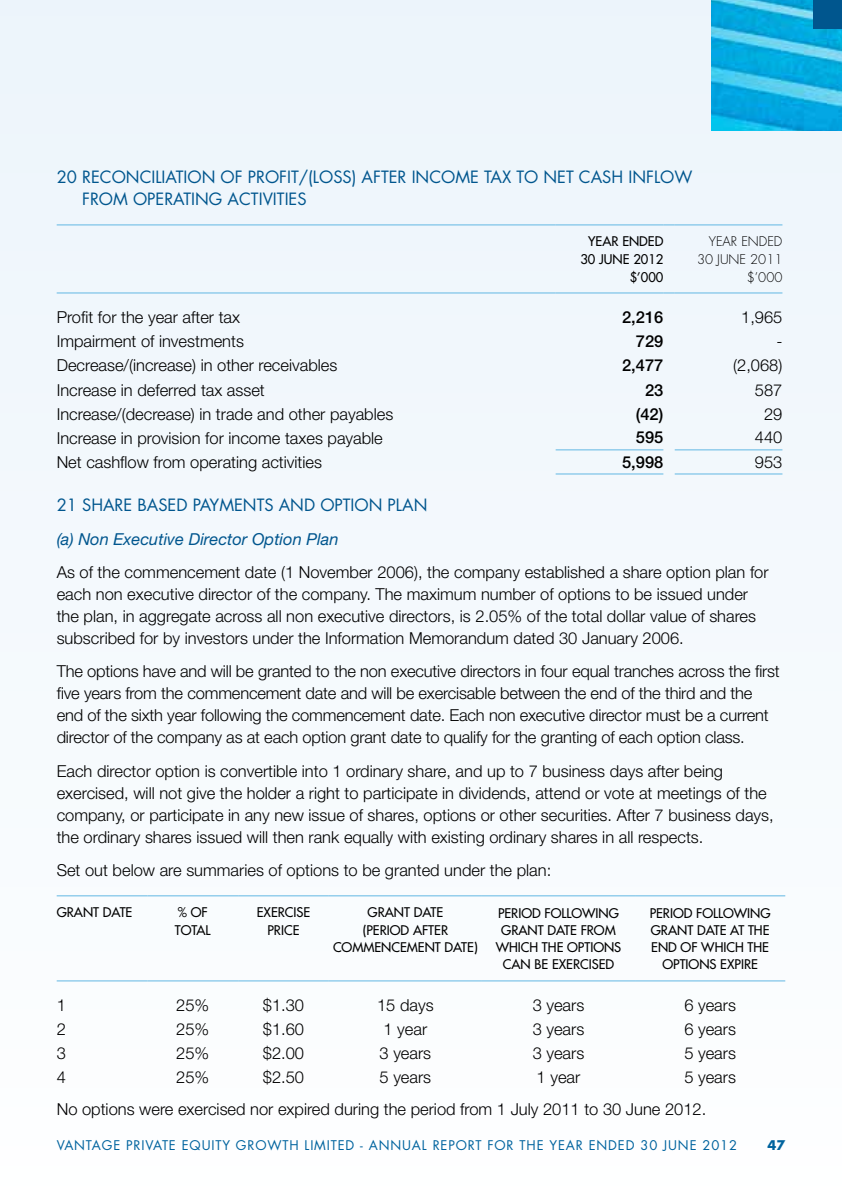
<style>
.page{position:relative;width:842px;height:1191px;background:#f4f9fd}
.page>*{position:absolute;margin:0;border:0;box-sizing:border-box;transform-origin:0 0}
.t1{font:300 16.4px/22px "Helvetica Neue LT Std";color:#000}
.t2{font:16.4px/22px "Futura";color:#00568e}
.t3{font:italic 16.4px "Helvetica Neue LT Std";color:#00568e}
.t4{font:500 16.4px "Helvetica Neue LT Std";color:#000}
.t5{font:13px/18px "Futura";color:#000}
.t6{font:13px "Futura";letter-spacing:.065em;color:#00639e}
.t7{font:300 13px/18px "Futura";color:#000;text-align:right}
.t8{font:700 13px "Futura";color:#00639e}
</style>
<div class="page">
<img style="left:711px;top:0;width:131px;height:130px">
<div style="left:814px;top:0;width:28px;height:28px;background:#00568e"></div>
<hr style="left:556px;top:449px;width:107px;height:1px;background:#61b7e3">
<hr style="left:675px;top:449px;width:107px;height:1px;background:#61b7e3">
<hr style="left:556px;top:473px;width:107px;height:1px;background:#61b7e3">
<hr style="left:675px;top:473px;width:107px;height:1px;background:#61b7e3">
<hr style="left:57px;top:224px;width:499px;height:1px;background:#61b7e3">
<hr style="left:556px;top:224px;width:107px;height:1px;background:#61b7e3">
<svg style="left:663px;top:224px;width:12px;height:1px"></svg>
<hr style="left:675px;top:224px;width:107px;height:1px;background:#61b7e3">
<hr style="left:57px;top:292px;width:499px;height:1px;background:#61b7e3">
<hr style="left:556px;top:292px;width:107px;height:1px;background:#61b7e3">
<svg style="left:663px;top:292px;width:12px;height:1px"></svg>
<hr style="left:675px;top:292px;width:107px;height:1px;background:#61b7e3">
<hr style="left:57px;top:895px;width:90px;height:1px;background:#61b7e3">
<hr style="left:147px;top:895px;width:91px;height:1px;background:#61b7e3">
<hr style="left:238px;top:895px;width:91px;height:1px;background:#61b7e3">
<hr style="left:329px;top:895px;width:153px;height:1px;background:#61b7e3">
<hr style="left:482px;top:895px;width:153px;height:1px;background:#61b7e3">
<hr style="left:635px;top:895px;width:150px;height:1px;background:#61b7e3">
<hr style="left:57px;top:980px;width:90px;height:1px;background:#61b7e3">
<hr style="left:147px;top:980px;width:91px;height:1px;background:#61b7e3">
<hr style="left:238px;top:980px;width:91px;height:1px;background:#61b7e3">
<hr style="left:329px;top:980px;width:153px;height:1px;background:#61b7e3">
<hr style="left:482px;top:980px;width:153px;height:1px;background:#61b7e3">
<hr style="left:635px;top:980px;width:150px;height:1px;background:#61b7e3">
<p class="t2" style="left:82px;top:166px;width:612px;text-indent:-25px">20 RECONCILIATION OF PROF IT/(LOSS) AFTER INCOME TAX TO NET CASH INF LOW<br>FROM OPERATING ACTIVITIES</p>
<p class="t5" style="left:588px;top:232px;width:9px">YEAR</p>
<p class="t5" style="left:622px;top:232px;width:9px">ENDED</p>
<p class="t5" style="left:580px;top:250px;width:33px">30 JUNE</p>
<p class="t5" style="left:630px;top:250px;width:35px">2012 $’000</p>
<p class="t7" style="left:709px;top:232px;width:9px">YEAR</p>
<p class="t7" style="left:697px;top:232px;width:87px">ENDED<br>30 JUNE 2011 $’000</p>
<p class="t1" style="left:57px;top:306px;width:185px">Profit for the year after tax</p>
<p class="t4" style="left:622px;top:307px;width:43px">2,216</p>
<p class="t1" style="left:741px;top:306px;width:43px">1,965</p>
<p class="t1" style="left:57px;top:330px;width:189px">Impairment of investments</p>
<p class="t4" style="left:636px;top:332px;width:29px">729</p>
<p class="t1" style="left:776px;top:330px;width:8px">-</p>
<p class="t1" style="left:57px;top:354px;width:282px">Decrease/(increase) in other receivables</p>
<p class="t4" style="left:622px;top:356px;width:43px">2,477</p>
<p class="t1" style="left:733px;top:354px;width:51px">(2,068)</p>
<p class="t1" style="left:57px;top:378px;width:210px">Increase in deferred tax asset</p>
<p class="t4" style="left:645px;top:380px;width:20px">23</p>
<p class="t1" style="left:755px;top:378px;width:29px">587</p>
<p class="t1" style="left:57px;top:402px;width:338px">Increase/(decrease) in trade and other payables</p>
<p class="t4" style="left:636px;top:404px;width:29px">(42)</p>
<p class="t1" style="left:764px;top:402px;width:20px">29</p>
<p class="t1" style="left:57px;top:426px;width:328px">Increase in provision for income taxes payable</p>
<p class="t4" style="left:636px;top:428px;width:29px">595</p>
<p class="t1" style="left:755px;top:426px;width:29px">440</p>
<p class="t1" style="left:57px;top:450px;width:267px">Net cashflow from operating activities</p>
<p class="t4" style="left:622px;top:452px;width:43px">5,998</p>
<p class="t1" style="left:755px;top:450px;width:29px">953</p>
<p class="t2" style="left:57px;top:494px;width:372px">21 SHARE BASED PAYMENTS AND OPTION PLAN</p>
<p class="t3" style="left:57px;top:529px;width:283px">(a) Non Executive Director Option Plan</p>
<p class="t1" style="left:57px;top:560px;width:713px">As of the commencement date (1 November 2006), the company established a share option plan for each non executive director of the company. The maximum number of options to be issued under the plan, in aggregate across all non executive directors, is 2.05% of the total dollar value of shares subscribed for by investors under the Information Memorandum dated 30 January 2006.</p>
<p class="t1" style="left:57px;top:660px;width:725px">The options have and will be granted to the non executive directors in four equal tranches across the first five years from the commencement date and will be exercisable between the end of the third and the end of the sixth year following the commencement date. Each non executive director must be a current director of the company as at each option grant date to qualify for the granting of each option class.</p>
<p class="t1" style="left:57px;top:759px;width:718px">Each director option is convertible into 1 ordinary share, and up to 7 business days after being exercised, will not give the holder a right to participate in dividends, attend or vote at meetings of the company, or participate in any new issue of shares, options or other securities. After 7 business days, the ordinary shares issued will then rank equally with existing ordinary shares in all respects.</p>
<p class="t1" style="left:57px;top:858px;width:496px">Set out below are summaries of options to be granted under the plan:</p>
<p class="t5" style="left:57px;top:903px;width:10px">GRANT</p>
<p class="t5" style="left:103px;top:903px;width:9px">DATE</p>
<p class="t5" style="left:175px;top:904px;width:34px;line-height:17px">% OF<br>TOTAL</p>
<p class="t5" style="left:257px;top:903px;width:8px">EXERCI</p>
<p class="t5" style="left:296px;top:903px;width:14px">SE</p>
<p class="t5" style="left:368px;top:903px;width:10px">GRANT</p>
<p class="t5" style="left:414px;top:903px;width:9px">DATE</p>
<p class="t5" style="left:363px;top:920px;width:19px">(PERIOD</p>
<p class="t5" style="left:413px;top:920px;width:23px">AFTER</p>
<p class="t5" style="left:333px;top:937px;width:10px">COMMENCEMENT</p>
<p class="t5" style="left:445px;top:937px;width:9px">DATE</p>
<p class="t5" style="left:474px;top:937px;width:5px">)</p>
<p class="t5" style="left:498px;top:903px;width:15px">PERIOD</p>
<p class="t5" style="left:544px;top:903px;width:16px">FOLLOWING</p>
<p class="t5" style="left:501px;top:920px;width:10px">GRANT</p>
<p class="t5" style="left:547px;top:920px;width:9px">DATE</p>
<p class="t5" style="left:581px;top:920px;width:17px">FROM</p>
<p class="t5" style="left:496px;top:937px;width:10px">WHICH</p>
<p class="t5" style="left:542px;top:937px;width:8px">THE</p>
<p class="t5" style="left:567px;top:937px;width:26px">OPTION</p>
<p class="t5" style="left:614px;top:937px;width:8px">S</p>
<p class="t5" style="left:503px;top:954px;width:10px">CAN</p>
<p class="t5" style="left:534px;top:954px;width:25px">BE EXERCI</p>
<p class="t5" style="left:592px;top:954px;width:16px">SED</p>
<p class="t5" style="left:650px;top:903px;width:15px">PERIOD</p>
<p class="t5" style="left:696px;top:903px;width:16px">FOLLOWING</p>
<p class="t5" style="left:651px;top:920px;width:10px">GRANT</p>
<p class="t5" style="left:697px;top:920px;width:9px">DATE</p>
<p class="t5" style="left:730px;top:920px;width:26px">AT THE</p>
<p class="t5" style="left:651px;top:937px;width:10px">END</p>
<p class="t5" style="left:681px;top:937px;width:31px">OF WHICH</p>
<p class="t5" style="left:748px;top:937px;width:8px">THE</p>
<p class="t5" style="left:662px;top:954px;width:26px">OPTION</p>
<p class="t5" style="left:710px;top:954px;width:38px">S EXPIRE</p>
<p class="t5" style="left:268px;top:920px;width:14px">PRICE</p>
<p class="t1" style="left:57px;top:994px;width:11px">1</p>
<p class="t1" style="left:176px;top:994px;width:35px">25%</p>
<p class="t1" style="left:263px;top:994px;width:43px">$1.30</p>
<p class="t1" style="left:377px;top:994px;width:58px">15 days</p>
<p class="t1" style="left:533px;top:994px;width:53px">3 years</p>
<p class="t1" style="left:684px;top:994px;width:53px">6 years</p>
<p class="t1" style="left:57px;top:1018px;width:11px">2</p>
<p class="t1" style="left:176px;top:1018px;width:35px">25%</p>
<p class="t1" style="left:263px;top:1018px;width:43px">$1.60</p>
<p class="t1" style="left:383px;top:1018px;width:45px">1 year</p>
<p class="t1" style="left:533px;top:1018px;width:53px">3 years</p>
<p class="t1" style="left:684px;top:1018px;width:53px">6 years</p>
<p class="t1" style="left:57px;top:1042px;width:11px">3</p>
<p class="t1" style="left:176px;top:1042px;width:35px">25%</p>
<p class="t1" style="left:263px;top:1042px;width:43px">$2.00</p>
<p class="t1" style="left:380px;top:1042px;width:53px">3 years</p>
<p class="t1" style="left:533px;top:1042px;width:53px">3 years</p>
<p class="t1" style="left:684px;top:1042px;width:53px">5 years</p>
<p class="t1" style="left:57px;top:1066px;width:11px">4</p>
<p class="t1" style="left:176px;top:1066px;width:35px">25%</p>
<p class="t1" style="left:263px;top:1066px;width:43px">$2.50</p>
<p class="t1" style="left:380px;top:1066px;width:53px">5 years</p>
<p class="t1" style="left:537px;top:1066px;width:45px">1 year</p>
<p class="t1" style="left:57px;top:1061px;width:681px;line-height:31.4px;text-indent:628px">5 years<br>No options were exercised nor expired during the period from 1 July 2011 to 30 June 2012.</p>
<p class="t6" style="left:57px;top:1136px;width:682px">VANTAGE PRIVATE EQUITY GROWTH LIMITED - ANNUAL REPORT FOR THE YEAR ENDED 30 JUNE 2012</p>
<p class="t8" style="left:767px;top:1135px;width:19px">47</p>
</div>
